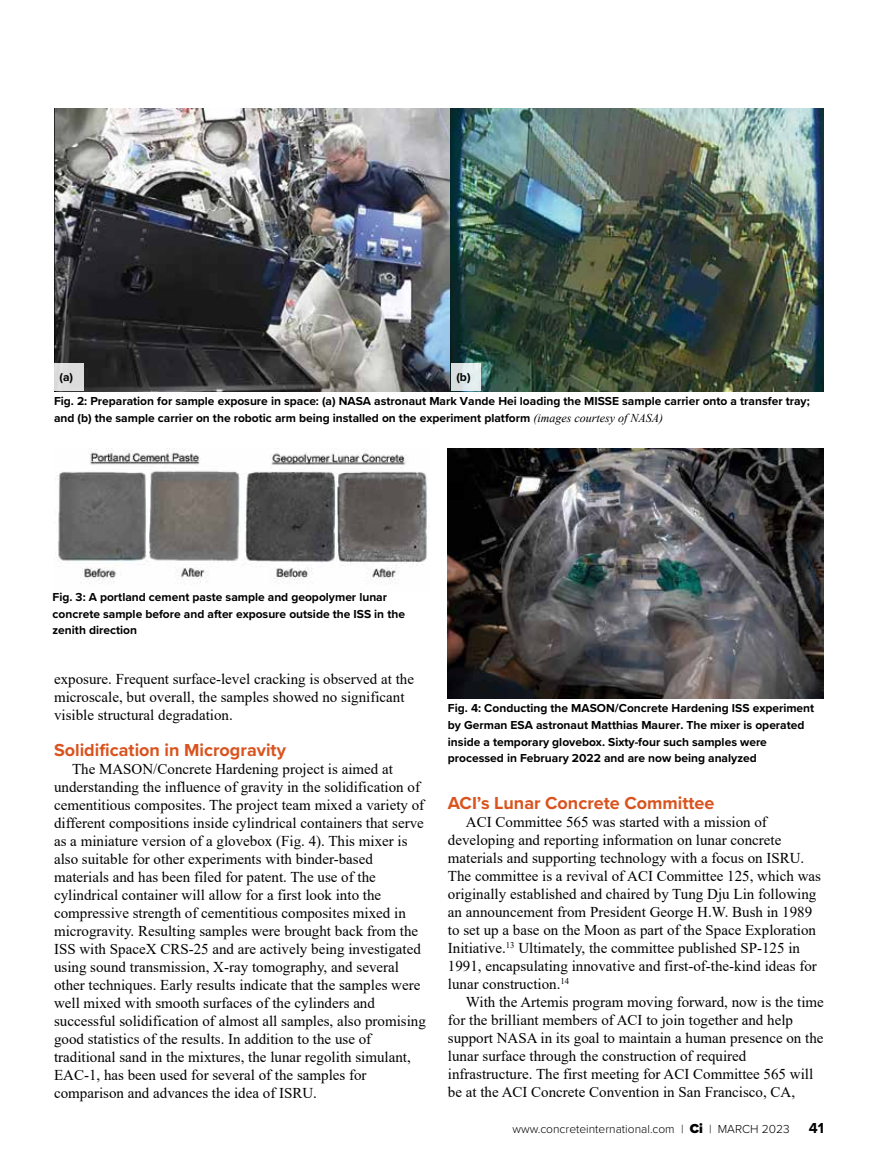
<style>
.page{position:relative;width:878px;height:1175px;background:#fff}
.page>*{position:absolute;margin:0;border:0;box-sizing:border-box;transform-origin:0 0}
.t1{font:700 18px "Proxima Nova";color:#d9531e}
.t2{font:15px/18px "Times New Roman";color:#000}
.t3{font:700 15px "Proxima Nova";color:#000}
.t4{font:700 12px/16.5px "Proxima Nova";color:#000}
.t5{font:300 12px "Proxima Nova";color:#000}
.s1{font-family:"Times New Roman";font-weight:400;font-style:italic}
.s2{font-weight:900;font-size:13.5px}
</style>
<div class="page">
<img style="left:54px;top:108px;width:770px;height:283px">
<img style="left:56px;top:448px;width:374px;height:136px">
<div style="left:54px;top:364px;width:30px;height:27px;background:#dcdcdd"></div>
<svg style="left:451px;top:364px;width:29px;height:27px"></svg>
<img style="left:448px;top:448px;width:375px;height:250px">
<p class="t4" style="left:59px;top:368px;width:15px">(a)</p>
<p class="t4" style="left:456px;top:368px;width:16px">(b)</p>
<p class="t4" style="left:54px;top:392px;width:757px">Fig. 2: Preparation for sample exposure in space: (a) NASA astronaut Mark Vande Hei loading the MISSE sample carrier onto a transfer tray; and (b) the sample carrier on the robotic arm being installed on the experiment platform <span class="s1">(images courtesy of NASA)</span></p>
<p class="t4" style="left:53px;top:588px;width:354px">Fig. 3: A portland cement paste sample and geopolymer lunar concrete sample before and after exposure outside the ISS in the zenith direction</p>
<p class="t2" style="left:54px;top:669px;width:361px">exposure. Frequent surface-level cracking is observed at the microscale, but overall, the samples showed no significant visible structural degradation.</p>
<p class="t1" style="left:54px;top:736px;width:233px">Solidification in Microgravity</p>
<p class="t2" style="left:54px;top:759px;width:373px;text-indent:18px">The MASON/Concrete Hardening project is aimed at understanding the influence of gravity in the solidification of cementitious composites. The project team mixed a variety of different compositions inside cylindrical containers that serve as a miniature version of a glovebox (Fig. 4). This mixer is also suitable for other experiments with binder-based materials and has been filed for patent. The use of the cylindrical container will allow for a first look into the compressive strength of cementitious composites mixed in microgravity. Resulting samples were brought back from the ISS with SpaceX CRS-25 and are actively being investigated using sound transmission, X-ray tomography, and several other techniques. Early results indicate that the samples were well mixed with smooth surfaces of the cylinders and successful solidification of almost all samples, also promising good statistics of the results. In addition to the use of traditional sand in the mixtures, the lunar regolith simulant, EAC-1, has been used for several of the samples for comparison and advances the idea of ISRU.</p>
<p class="t4" style="left:448px;top:700px;width:368px">Fig. 4: Conducting the MASON/Concrete Hardening ISS experiment by German ESA astronaut Matthias Maurer. The mixer is operated inside a temporary glovebox. Sixty-four such samples were processed in February 2022 and are now being analyzed</p>
<p class="t1" style="left:448px;top:789px;width:268px">ACI’s Lunar Concrete Committee</p>
<p class="t2" style="left:448px;top:812px;width:374px;text-indent:18px">ACI Committee 565 was started with a mission of developing and reporting information on lunar concrete materials and supporting technology with a focus on ISRU.<br>The committee is a revival of ACI Committee 125, which was originally established and chaired by Tung Dju Lin following an announcement from President George H.W. Bush in 1989 to set up a base on the Moon as part of the Space Exploration Initiative.<sup>13</sup> Ultimately, the committee published SP-125 in 1991, encapsulating innovative and first-of-the-kind ideas for lunar construction.<sup>14</sup></p>
<p class="t2" style="left:448px;top:992px;width:377px;text-indent:18px">With the Artemis program moving forward, now is the time for the brilliant members of ACI to join together and help support NASA in its goal to maintain a human presence on the lunar surface through the construction of required infrastructure. The first meeting for ACI Committee 565 will be at the ACI Concrete Convention in San Francisco, CA,</p>
<p class="t5" style="left:512px;top:1119px;width:278px">www.concreteinternational.com | <span class="s2">Ci</span> | MARCH 2023</p>
<p class="t3" style="left:808px;top:1116px;width:17px">41</p>
</div>
